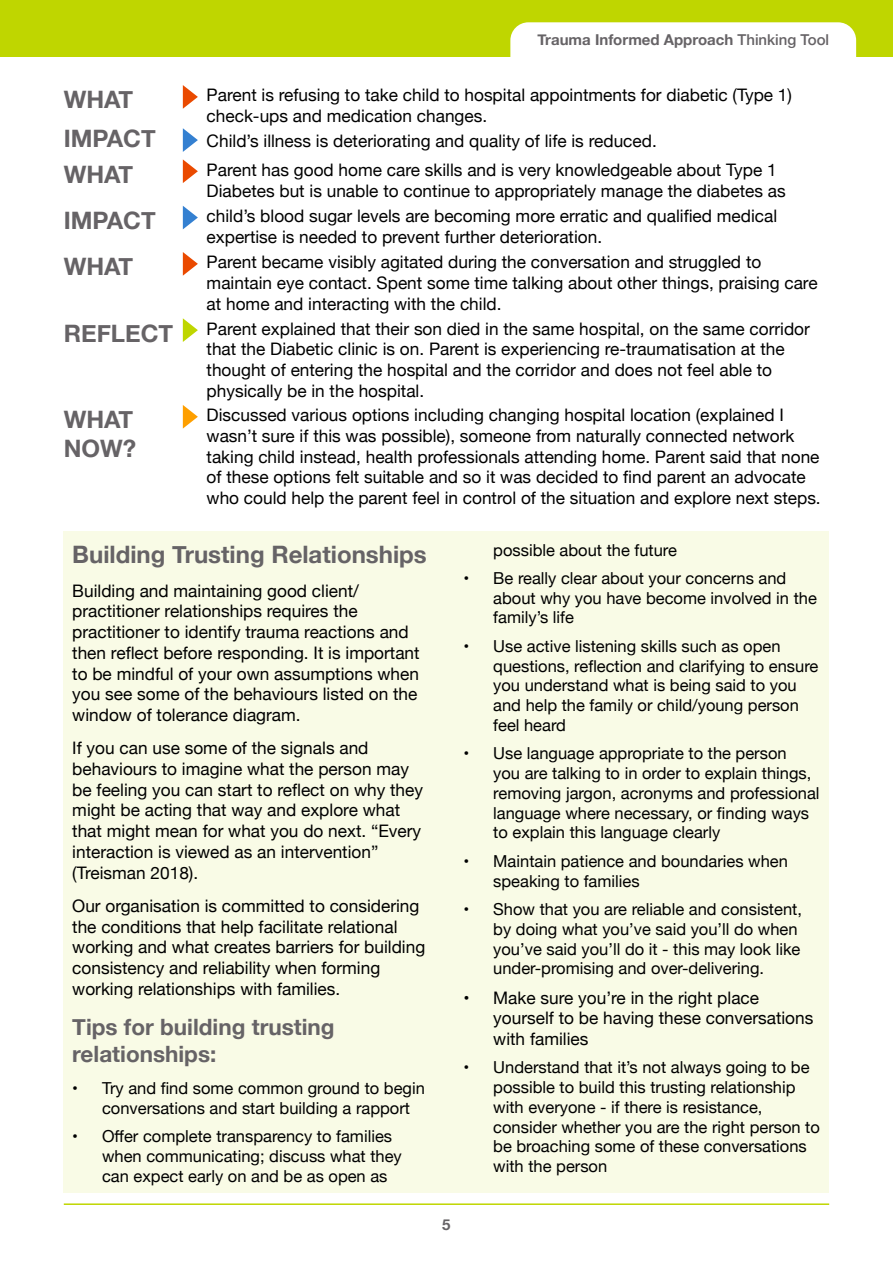
<style>
.page{position:relative;width:893px;height:1263px;background:#fff}
.page>*{position:absolute;margin:0;border:0;box-sizing:border-box;transform-origin:0 0}
.Sub_Header{font:700 24px/28.8px "Helvetica Neue";color:#666366}
.Smaller_Subheader{font:700 22.5px/27px "Helvetica Neue";color:#666366}
.Body{font:17.25px/20.7px "Helvetica Neue";color:#000}
.t1{font:16.5px/19.8px "Helvetica Neue";color:#000}
.t2{font:700 15px "Helvetica Neue";color:#666366}
.s1{font-weight:500}
</style>
<div class="page">
<hr style="left:64px;top:1203px;width:765px;height:2px;background:#bfd600">
<div style="left:0;top:0;width:893px;height:56px;background:#bfd600"></div>
<div style="left:510px;top:22px;width:346px;height:53px;background:#fff;border-radius:18px"></div>
<svg style="left:183px;top:85px;width:15px;height:24px"></svg>
<svg style="left:183px;top:128px;width:15px;height:24px"></svg>
<svg style="left:183px;top:159px;width:15px;height:24px"></svg>
<svg style="left:183px;top:206px;width:15px;height:23px"></svg>
<svg style="left:183px;top:252px;width:15px;height:24px"></svg>
<svg style="left:183px;top:318px;width:15px;height:24px"></svg>
<svg style="left:183px;top:405px;width:15px;height:24px"></svg>
<div style="left:64px;top:531px;width:765px;height:662px;background:#f9fbe6"></div>
<p class="t2" style="left:537px;top:28px;width:293px">Trauma Informed Approach <span class="s1">Thinking Tool</span></p>
<p class="Body" style="left:207px;top:86px;width:587px">Parent is refusing to take child to hospital appointments for diabetic (Type 1) check-ups and medication changes.</p>
<p class="Body" style="left:207px;top:132px;width:452px">Child’s illness is deteriorating and quality of life is reduced.</p>
<p class="Body" style="left:207px;top:160px;width:580px">Parent has good home care skills and is very knowledgeable about Type 1<br>Diabetes but is unable to continue to appropriately manage the diabetes as</p>
<p class="Body" style="left:207px;top:207px;width:572px">child’s blood sugar levels are becoming more erratic and qualified medical expertise is needed to prevent further deterioration.</p>
<p class="Body" style="left:207px;top:253px;width:612px">Parent became visibly agitated during the conversation and struggled to maintain eye contact. Spent some time talking about other things, praising care at home and interacting with the child.</p>
<p class="Body" style="left:207px;top:319px;width:605px">Parent explained that their son died in the same hospital, on the same corridor that the Diabetic clinic is on. Parent is experiencing re-traumatisation at the thought of entering the hospital and the corridor and does not feel able to physically be in the hospital.</p>
<p class="Body" style="left:207px;top:406px;width:616px">Discussed various options including changing hospital location (explained I wasn’t sure if this was possible), someone from naturally connected network taking child instead, health professionals attending home. Parent said that none of these options felt suitable and so it was decided to find parent an advocate who could help the parent feel in control of the situation and explore next steps.</p>
<h3 class="Sub_Header" style="left:72px;top:541px;width:356px">Building Trusting Relationships</h3>
<p class="Body" style="left:72px;top:581px;width:349px">Building and maintaining good client/ practitioner relationships requires the practitioner to identify trauma reactions and then reflect before responding. It is important to be mindful of your own assumptions when you see some of the behaviours listed on the window of tolerance diagram.</p>
<p class="Body" style="left:72px;top:739px;width:352px">If you can use some of the signals and behaviours to imagine what the person may be feeling you can start to reflect on why they might be acting that way and explore what that might mean for what you do next. “Every interaction is viewed as an intervention” (Treisman 2018).</p>
<p class="Body" style="left:72px;top:896px;width:354px">Our organisation is committed to considering the conditions that help facilitate relational working and what creates barriers for building consistency and reliability when forming working relationships with families.</p>
<h2 class="Smaller_Subheader" style="left:72px;top:1014px;width:264px">Tips for building trusting relationships:</h2>
<p class="t1" style="left:102px;top:1079px;width:324px;text-indent:-30px">• Try and find some common ground to begin conversations and start building a rapport</p>
<p class="t1" style="left:102px;top:1127px;width:301px;text-indent:-30px">• Offer complete transparency to families when communicating; discuss what they can expect early on and be as open as</p>
<h3 class="Sub_Header" style="left:64px;top:86px;width:71px">WHAT</h3>
<h3 class="Sub_Header" style="left:64px;top:125px;width:93px">IMPACT</h3>
<h3 class="Sub_Header" style="left:64px;top:160px;width:71px">WHAT</h3>
<h3 class="Sub_Header" style="left:64px;top:207px;width:93px">IMPACT</h3>
<h3 class="Sub_Header" style="left:64px;top:253px;width:71px">WHAT</h3>
<h3 class="Sub_Header" style="left:64px;top:319px;width:111px">REFLECT</h3>
<h3 class="Sub_Header" style="left:64px;top:406px;width:74px">WHAT<br>NOW?</h3>
<p class="t1" style="left:493px;top:541px;width:185px">possible about the future</p>
<p class="t1" style="left:493px;top:569px;width:325px;text-indent:-30px">• Be really clear about your concerns and about why you have become involved in the family’s life</p>
<p class="t1" style="left:493px;top:637px;width:327px;text-indent:-30px">• Use active listening skills such as open questions, reflection and clarifying to ensure you understand what is being said to you and help the family or child/young person feel heard</p>
<p class="t1" style="left:493px;top:744px;width:328px;text-indent:-30px">• Use language appropriate to the person<br>you are talking to in order to explain things, removing jargon, acronyms and professional language where necessary, or finding ways to explain this language clearly</p>
<p class="t1" style="left:493px;top:852px;width:296px;text-indent:-30px">• Maintain patience and boundaries when speaking to families</p>
<p class="t1" style="left:493px;top:900px;width:310px;text-indent:-30px">• Show that you are reliable and consistent, by doing what you’ve said you’ll do when you’ve said you’ll do it - this may look like under-promising and over-delivering.</p>
<p class="Body" style="left:493px;top:988px;width:322px;text-indent:-30px">• Make sure you’re in the right place yourself to be having these conversations with families</p>
<p class="t1" style="left:493px;top:1058px;width:328px;text-indent:-30px">• Understand that it’s not always going to be possible to build this trusting relationship with everyone - if there is resistance, consider whether you are the right person to be broaching some of these conversations with the person</p>
<p class="t2" style="left:442px;top:1213px;width:10px">5</p>
</div>
